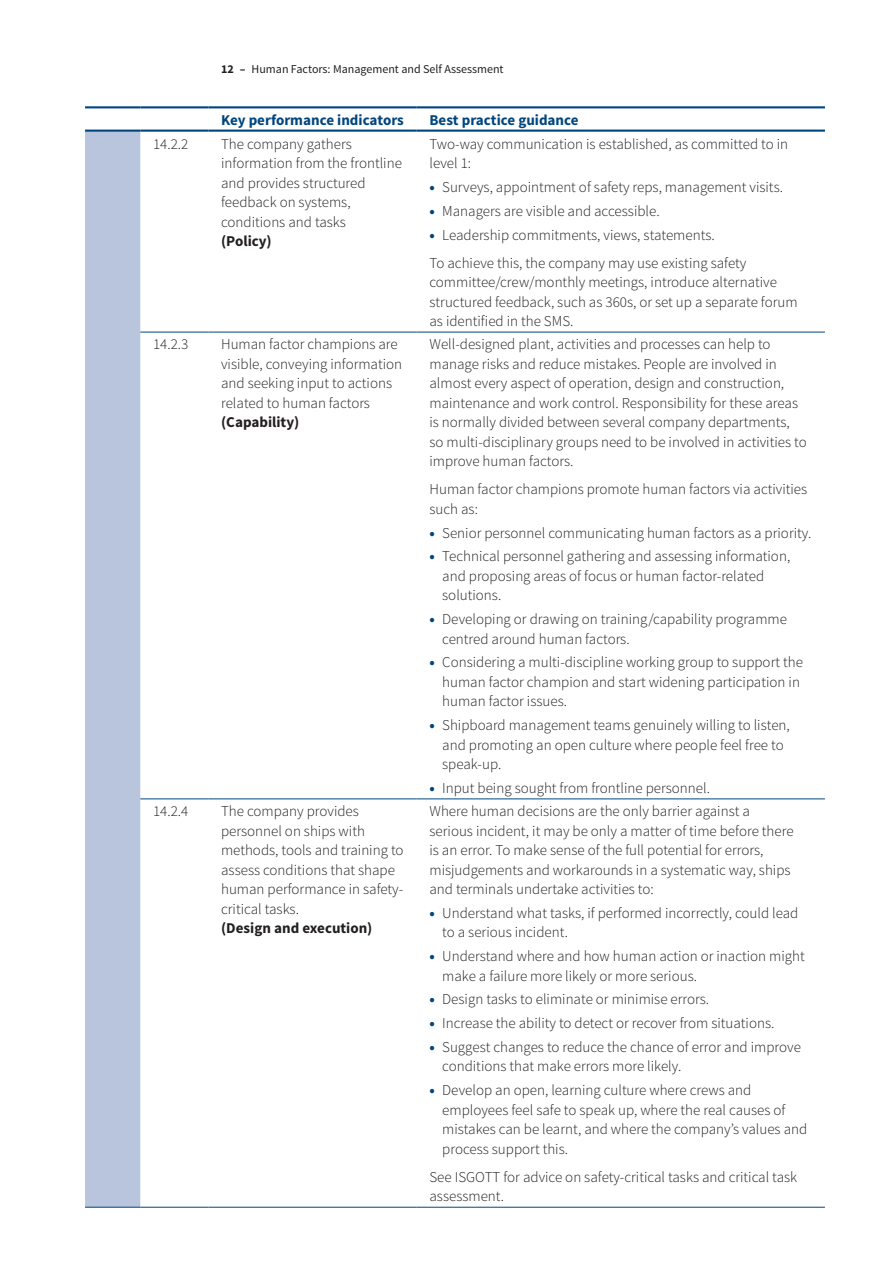
<style>
.page{position:relative;width:893px;height:1263px;background:#fff}
.page>*{position:absolute;margin:0;border:0;box-sizing:border-box;transform-origin:0 0}
.t1{font:300 15px/19.5px "Source Sans Pro";color:#231f20}
.t2{font:700 15px "Source Sans Pro";color:#00467e}
.t3{font:700 15px "Source Sans Pro";color:#231f20}
.t4{font:12px "Source Sans Pro";color:#231f20}
.s1{font-weight:700}
.s2{font-weight:900;color:#00467e}
</style>
<div class="page">
<div style="left:85px;top:132px;width:55px;height:1075px;background:#b9c5dc"></div>
<hr style="left:85px;top:106px;width:55px;height:2px;background:#00467e">
<hr style="left:140px;top:106px;width:68px;height:2px;background:#00467e">
<hr style="left:208px;top:106px;width:209px;height:2px;background:#00467e">
<hr style="left:417px;top:106px;width:408px;height:2px;background:#00467e">
<hr style="left:85px;top:130px;width:55px;height:2px;background:#00467e">
<hr style="left:140px;top:130px;width:68px;height:2px;background:#00467e">
<hr style="left:208px;top:130px;width:209px;height:2px;background:#00467e">
<hr style="left:417px;top:130px;width:408px;height:2px;background:#00467e">
<hr style="left:140px;top:332px;width:68px;height:1px;background:#00467e">
<hr style="left:208px;top:332px;width:209px;height:1px;background:#00467e">
<hr style="left:417px;top:332px;width:408px;height:1px;background:#00467e">
<hr style="left:140px;top:799px;width:68px;height:1px;background:#00467e">
<hr style="left:208px;top:799px;width:209px;height:1px;background:#00467e">
<hr style="left:417px;top:799px;width:408px;height:1px;background:#00467e">
<hr style="left:85px;top:1207px;width:55px;height:1px;background:#00467e">
<hr style="left:140px;top:1207px;width:68px;height:1px;background:#00467e">
<hr style="left:208px;top:1207px;width:209px;height:1px;background:#00467e">
<hr style="left:417px;top:1207px;width:408px;height:1px;background:#00467e">
<p class="t4" style="left:221px;top:62px;width:284px"><span class="s1">12 –</span> Human Factors: Management and Self Assessment</p>
<p class="t2" style="left:221px;top:110px;width:184px">Key performance indicators</p>
<p class="t2" style="left:429px;top:110px;width:151px">Best practice guidance</p>
<p class="t1" style="left:153px;top:134px;width:37px">14.2.2</p>
<p class="t1" style="left:221px;top:134px;width:182px">The company gathers information from the frontline and provides structured feedback on systems, conditions and tasks</p>
<p class="t3" style="left:221px;top:232px;width:52px">(Policy)</p>
<p class="t1" style="left:429px;top:134px;width:360px">Two-way communication is established, as committed to in level 1:</p>
<p class="t1" style="left:429px;top:177px;width:355px"><span class="s2">•</span> Surveys, appointment of safety reps, management visits.</p>
<p class="t1" style="left:429px;top:201px;width:232px"><span class="s2">•</span> Managers are visible and accessible.</p>
<p class="t1" style="left:429px;top:221px;width:318px;line-height:28px"><span class="s2">•</span> Leadership commitments, views, statements.<br>To achieve this, the company may use existing safety</p>
<p class="t1" style="left:429px;top:272px;width:370px">committee/crew/monthly meetings, introduce alternative structured feedback, such as 360s, or set up a separate forum as identified in the SMS.</p>
<p class="t1" style="left:153px;top:335px;width:37px">14.2.3</p>
<p class="t1" style="left:221px;top:335px;width:183px">Human factor champions are visible, conveying information and seeking input to actions related to human factors</p>
<p class="t3" style="left:221px;top:413px;width:80px">(Capability)</p>
<p class="t1" style="left:429px;top:335px;width:379px">Well-designed plant, activities and processes can help to manage risks and reduce mistakes. People are involved in almost every aspect of operation, design and construction, maintenance and work control. Responsibility for these areas is normally divided between several company departments, so multi-disciplinary groups need to be involved in activities to improve human factors.</p>
<p class="t1" style="left:429px;top:480px;width:379px">Human factor champions promote human factors via activities such as:</p>
<p class="t1" style="left:429px;top:523px;width:383px"><span class="s2">•</span> Senior personnel communicating human factors as a priority.</p>
<p class="t1" style="left:442px;top:547px;width:350px;text-indent:-13px"><span class="s2">•</span> Technical personnel gathering and assessing information, and proposing areas of focus or human factor-related solutions.</p>
<p class="t1" style="left:442px;top:609px;width:346px;text-indent:-13px"><span class="s2">•</span> Developing or drawing on training/capability programme centred around human factors.</p>
<p class="t1" style="left:442px;top:653px;width:362px;text-indent:-13px"><span class="s2">•</span> Considering a multi-discipline working group to support the human factor champion and start widening participation in human factor issues.</p>
<p class="t1" style="left:442px;top:715px;width:349px;text-indent:-13px"><span class="s2">•</span> Shipboard management teams genuinely willing to listen, and promoting an open culture where people feel free to speak-up.</p>
<p class="t1" style="left:429px;top:778px;width:282px"><span class="s2">•</span> Input being sought from frontline personnel.</p>
<p class="t1" style="left:153px;top:801px;width:37px">14.2.4</p>
<p class="t1" style="left:221px;top:801px;width:184px">The company provides personnel on ships with methods, tools and training to assess conditions that shape human performance in safety&shy;critical tasks.</p>
<p class="t3" style="left:221px;top:918px;width:153px">(Design and execution)</p>
<p class="t1" style="left:429px;top:801px;width:366px">Where human decisions are the only barrier against a serious incident, it may be only a matter of time before there is an error. To make sense of the full potential for errors, misjudgements and workarounds in a systematic way, ships and terminals undertake activities to:</p>
<p class="t1" style="left:442px;top:903px;width:358px;text-indent:-13px"><span class="s2">•</span> Understand what tasks, if performed incorrectly, could lead to a serious incident.</p>
<p class="t1" style="left:442px;top:946px;width:364px;text-indent:-13px"><span class="s2">•</span> Understand where and how human action or inaction might make a failure more likely or more serious.</p>
<p class="t1" style="left:429px;top:990px;width:281px"><span class="s2">•</span> Design tasks to eliminate or minimise errors.</p>
<p class="t1" style="left:429px;top:1013px;width:346px"><span class="s2">•</span> Increase the ability to detect or recover from situations.</p>
<p class="t1" style="left:442px;top:1037px;width:360px;text-indent:-13px"><span class="s2">•</span> Suggest changes to reduce the chance of error and improve conditions that make errors more likely.</p>
<p class="t1" style="left:442px;top:1080px;width:367px;text-indent:-13px"><span class="s2">•</span> Develop an open, learning culture where crews and employees feel safe to speak up, where the real causes of mistakes can be learnt, and where the company’s values and process support this.</p>
<p class="t1" style="left:429px;top:1167px;width:369px">See ISGOTT for advice on safety-critical tasks and critical task assessment.</p>
</div>
